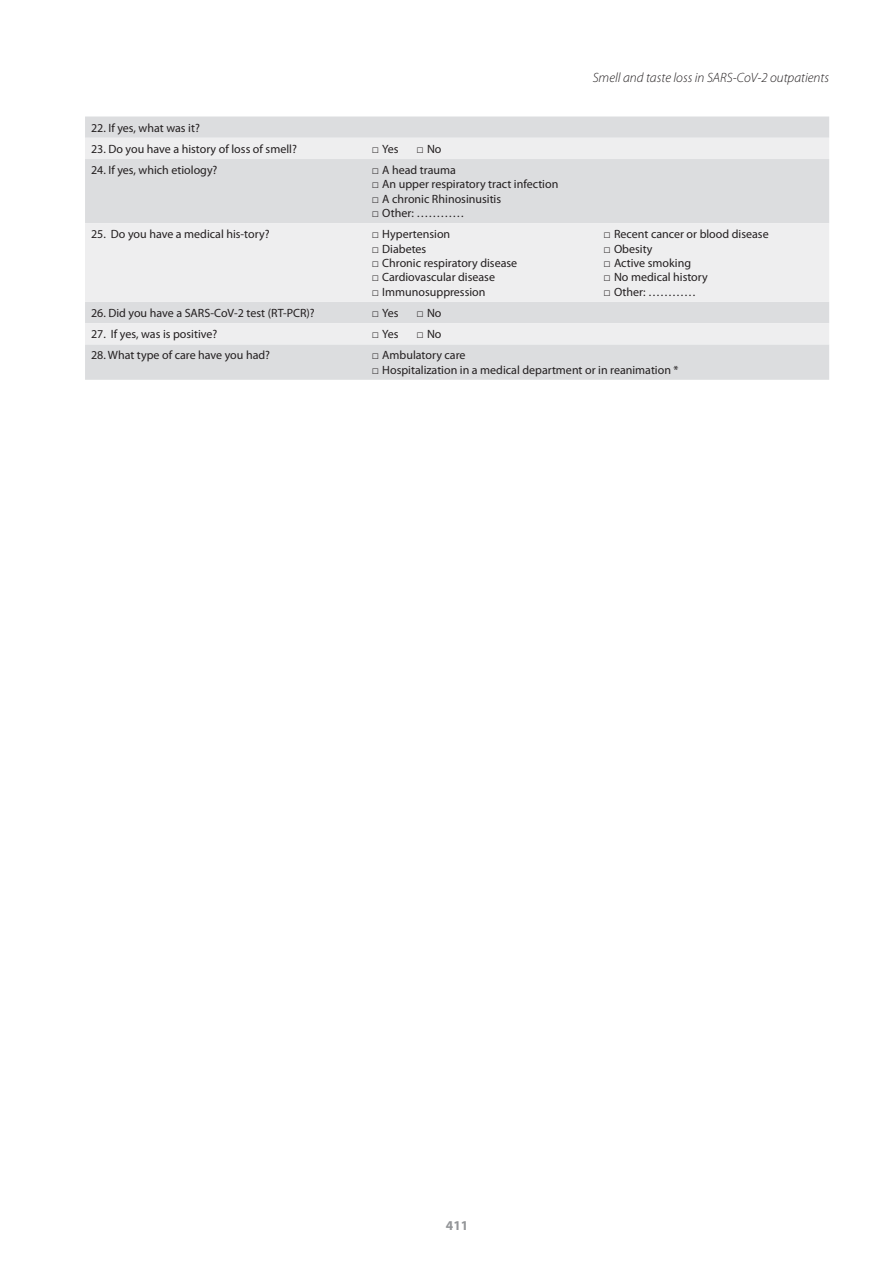
<style>
.page{position:relative;width:893px;height:1263px;background:#fff}
.page>*{position:absolute;margin:0;border:0;box-sizing:border-box;transform-origin:0 0}
.t1{font:italic 300 13.5px "Myriad Pro";color:#231f20}
.t2{font:700 13.5px "Myriad Pro";color:#939598}
.t3{font:12px "Myriad Pro";color:#231f20}
.s1{font-family:"Arial"}
</style>
<div class="page">
<div style="left:85px;top:117px;width:744px;height:263px;background:#dcdddf"></div>
<svg style="left:85px;top:138px;width:744px;height:206px;background:#e6e7e8"></svg>
<p class="t3" style="left:91px;top:121px;width:110px">22. If yes, what was it?</p>
<p class="t3" style="left:91px;top:142px;width:207px">23. Do you have a history of loss of smell?</p>
<p class="t3" style="left:372px;top:142px;width:28px"><span class="s1">□</span> Yes</p>
<p class="t3" style="left:416px;top:142px;width:27px"><span class="s1">□</span> No</p>
<p class="t3" style="left:91px;top:163px;width:128px">24. If yes, which etiology?</p>
<p class="t3" style="left:372px;top:163px;width:86px"><span class="s1">□</span> A head trauma</p>
<p class="t3" style="left:372px;top:178px;width:188px"><span class="s1">□</span> An upper respiratory tract infection</p>
<p class="t3" style="left:372px;top:192px;width:131px"><span class="s1">□</span> A chronic Rhinosinusitis</p>
<p class="t3" style="left:372px;top:207px;width:94px"><span class="s1">□</span> Other: …………</p>
<p class="t3" style="left:91px;top:228px;width:180px">25. Do you have a medical his-tory?</p>
<p class="t3" style="left:372px;top:228px;width:80px"><span class="s1">□</span> Hypertension</p>
<p class="t3" style="left:372px;top:242px;width:56px"><span class="s1">□</span> Diabetes</p>
<p class="t3" style="left:372px;top:256px;width:147px"><span class="s1">□</span> Chronic respiratory disease</p>
<p class="t3" style="left:372px;top:271px;width:125px"><span class="s1">□</span> Cardiovascular disease</p>
<p class="t3" style="left:372px;top:285px;width:115px"><span class="s1">□</span> Immunosuppression</p>
<p class="t1" style="left:593px;top:70px;width:238px">Smell and taste loss in SARS-CoV-2 outpatients</p>
<p class="t3" style="left:603px;top:228px;width:167px"><span class="s1">□</span> Recent cancer or blood disease</p>
<p class="t3" style="left:603px;top:242px;width:50px"><span class="s1">□</span> Obesity</p>
<p class="t3" style="left:603px;top:256px;width:89px"><span class="s1">□</span> Active smoking</p>
<p class="t3" style="left:603px;top:271px;width:106px"><span class="s1">□</span> No medical history</p>
<p class="t3" style="left:603px;top:285px;width:94px"><span class="s1">□</span> Other: …………</p>
<p class="t3" style="left:91px;top:306px;width:225px">26. Did you have a SARS-CoV-2 test (RT-PCR)?</p>
<p class="t3" style="left:372px;top:306px;width:28px"><span class="s1">□</span> Yes</p>
<p class="t3" style="left:416px;top:306px;width:27px"><span class="s1">□</span> No</p>
<p class="t3" style="left:91px;top:328px;width:128px">27. If yes, was is positive?</p>
<p class="t3" style="left:372px;top:328px;width:28px"><span class="s1">□</span> Yes</p>
<p class="t3" style="left:416px;top:328px;width:27px"><span class="s1">□</span> No</p>
<p class="t3" style="left:91px;top:349px;width:181px">28. What type of care have you had?</p>
<p class="t3" style="left:372px;top:349px;width:95px"><span class="s1">□</span> Ambulatory care</p>
<p class="t3" style="left:372px;top:363px;width:308px"><span class="s1">□</span> Hospitalization in a medical department or in reanimation *</p>
<p class="t2" style="left:446px;top:1218px;width:24px">411</p>
</div>
